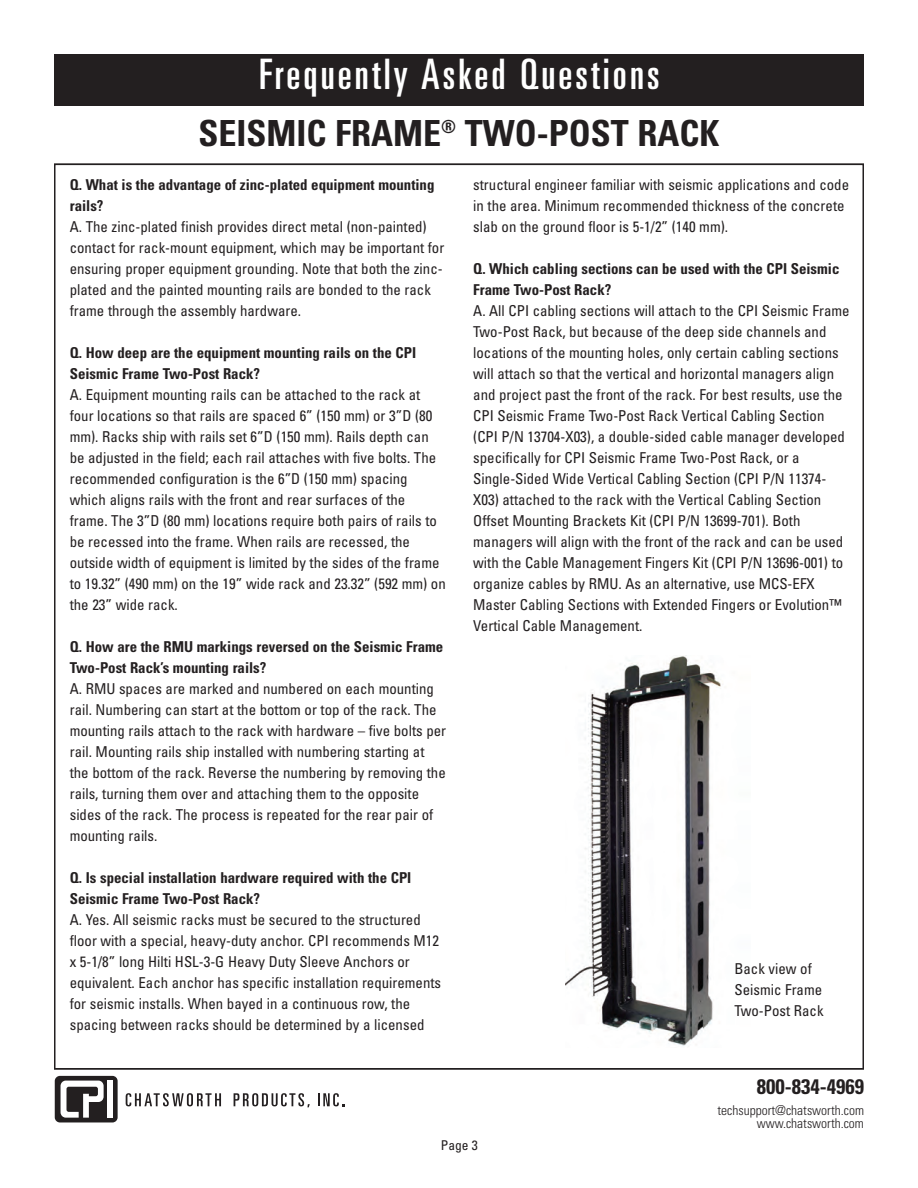
<style>
.page{position:relative;width:918px;height:1188px;background:#fff}
.page>*{position:absolute;margin:0;border:0;box-sizing:border-box;transform-origin:0 0}
.t1{font:ultra-condensed 42px "Univers LT Std";letter-spacing:.075em;color:#fff}
.t2{font:700 condensed 36px "Univers LT Std";color:#231f20}
.t3{font:700 condensed 21px "Univers LT Std";color:#231f20}
.t4{font:condensed 15px/21px "Univers LT Std";color:#231f20}
.t5{font:700 condensed 15px/21px "Univers LT Std";color:#231f20}
.t6{font:300 condensed 13.5px/13.5px "Univers LT Std";color:#231f20;text-align:right}
.t7{font:condensed 13.5px "Univers LT Std";color:#231f20}
</style>
<div class="page">
<div style="left:55px;top:54px;width:809px;height:52px;background:#231f20"></div>
<div style="left:55px;top:1076px;width:63px;height:46px;background:#231f20;border-radius:5px"></div>
<div style="left:107px;top:1081px;width:5px;height:37px;background:#fff"></div>
<svg style="left:61px;top:1081px;width:43px;height:37px"></svg>
<svg style="left:126px;top:1093px;width:95px;height:13px"></svg>
<svg style="left:234px;top:1093px;width:76px;height:14px"></svg>
<svg style="left:318px;top:1093px;width:26px;height:13px"></svg>
<img style="left:566px;top:656px;width:155px;height:390px">
<h1 class="t1" style="left:259px;top:59px;width:402px">Frequently Asked Questions</h1>
<h2 class="t2" style="left:198px;top:120px;width:523px">SEISMIC FRAME<sup>®</sup> TWO-POST RACK</h2>
<p class="t5" style="left:70px;top:175px;width:366px">Q. What is the advantage of zinc-plated equipment mounting rails?</p>
<p class="t4" style="left:70px;top:217px;width:376px">A. The zinc-plated finish provides direct metal (non-painted) contact for rack-mount equipment, which may be important for ensuring proper equipment grounding. Note that both the zinc&shy;plated and the painted mounting rails are bonded to the rack frame through the assembly hardware.</p>
<p class="t5" style="left:70px;top:343px;width:348px">Q. How deep are the equipment mounting rails on the CPI<br>Seismic Frame Two-Post Rack?</p>
<p class="t4" style="left:70px;top:385px;width:378px">A. Equipment mounting rails can be attached to the rack at four locations so that rails are spaced 6” (150 mm) or 3”D (80 mm). Racks ship with rails set 6”D (150 mm). Rails depth can be adjusted in the field; each rail attaches with five bolts. The recommended configuration is the 6”D (150 mm) spacing which aligns rails with the front and rear surfaces of the frame. The 3”D (80 mm) locations require both pairs of rails to be recessed into the frame. When rails are recessed, the outside width of equipment is limited by the sides of the frame to 19.32” (490 mm) on the 19” wide rack and 23.32” (592 mm) on the 23” wide rack.</p>
<p class="t5" style="left:70px;top:637px;width:375px">Q. How are the RMU markings reversed on the Seismic Frame<br>Two-Post Rack’s mounting rails?</p>
<p class="t4" style="left:70px;top:679px;width:378px">A. RMU spaces are marked and numbered on each mounting rail. Numbering can start at the bottom or top of the rack. The mounting rails attach to the rack with hardware – five bolts per rail. Mounting rails ship installed with numbering starting at the bottom of the rack. Reverse the numbering by removing the rails, turning them over and attaching them to the opposite sides of the rack. The process is repeated for the rear pair of mounting rails.</p>
<p class="t5" style="left:70px;top:868px;width:343px">Q. Is special installation hardware required with the CPI<br>Seismic Frame Two-Post Rack?</p>
<p class="t4" style="left:70px;top:910px;width:373px">A. Yes. All seismic racks must be secured to the structured floor with a special, heavy-duty anchor. CPI recommends M12 x 5-1/8” long Hilti HSL-3-G Heavy Duty Sleeve Anchors or equivalent. Each anchor has specific installation requirements for seismic installs. When bayed in a continuous row, the spacing between racks should be determined by a licensed</p>
<p class="t4" style="left:473px;top:175px;width:377px">structural engineer familiar with seismic applications and code in the area. Minimum recommended thickness of the concrete slab on the ground floor is 5-1/2” (140 mm).</p>
<p class="t5" style="left:473px;top:259px;width:368px">Q. Which cabling sections can be used with the CPI Seismic<br>Frame Two-Post Rack?</p>
<p class="t4" style="left:473px;top:301px;width:378px">A. All CPI cabling sections will attach to the CPI Seismic Frame Two-Post Rack, but because of the deep side channels and locations of the mounting holes, only certain cabling sections will attach so that the vertical and horizontal managers align and project past the front of the rack. For best results, use the CPI Seismic Frame Two-Post Rack Vertical Cabling Section (CPI P/N 13704-X03), a double-sided cable manager developed specifically for CPI Seismic Frame Two-Post Rack, or a Single-Sided Wide Vertical Cabling Section (CPI P/N 11374- X03) attached to the rack with the Vertical Cabling Section Offset Mounting Brackets Kit (CPI P/N 13699-701). Both managers will align with the front of the rack and can be used with the Cable Management Fingers Kit (CPI P/N 13696-001) to organize cables by RMU. As an alternative, use MCS-EFX Master Cabling Sections with Extended Fingers or Evolution™ Vertical Cable Management.</p>
<p class="t4" style="left:734px;top:959px;width:91px">Back view of<br>Seismic Frame<br>Two-Post Rack</p>
<h3 class="t3" style="left:757px;top:1079px;width:109px">800-834-4969</h3>
<p class="t6" style="left:718px;top:1104px;width:148px">techsupport@chatsworth.com www.chatsworth.com</p>
<p class="t7" style="left:441px;top:1140px;width:39px">Page 3</p>
</div>
